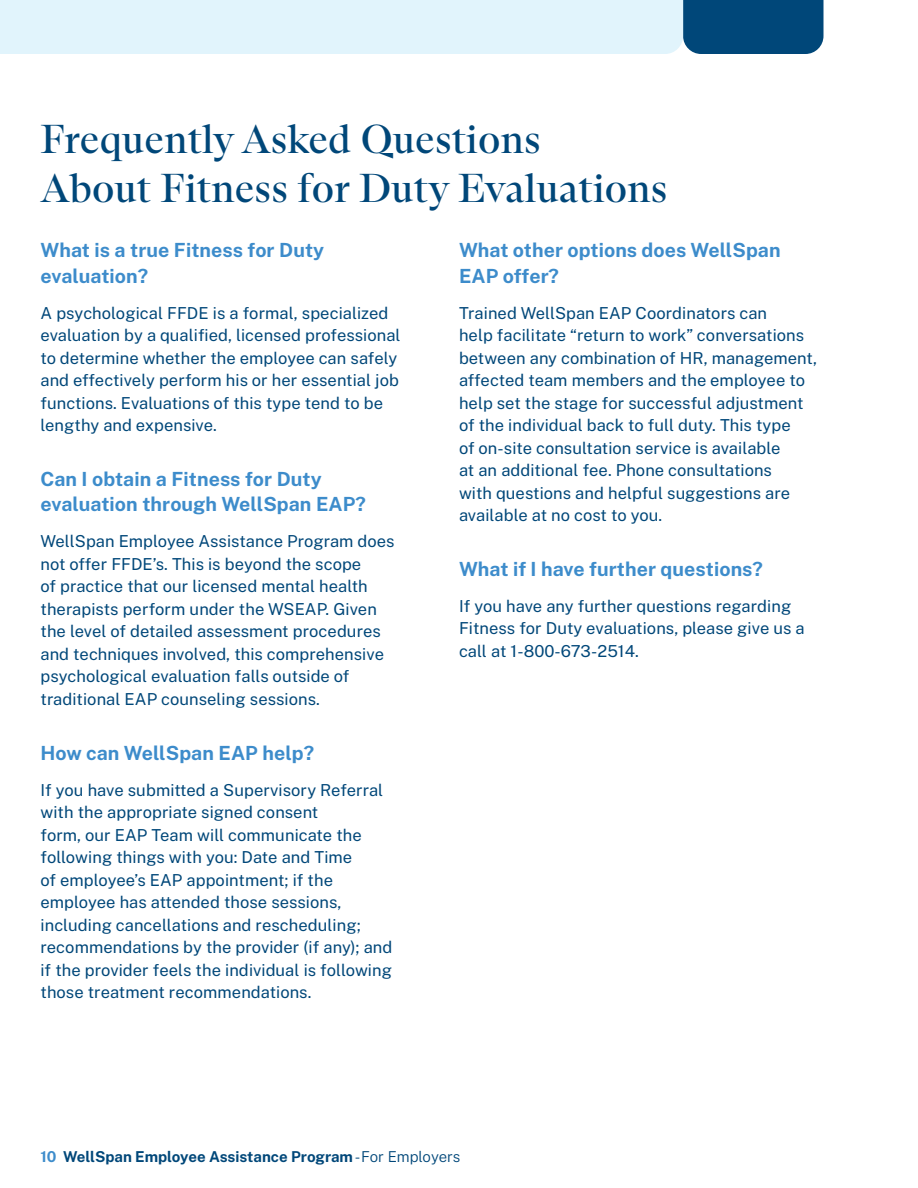
<style>
.page{position:relative;width:918px;height:1188px;background:#fff}
.page>*{position:absolute;margin:0;border:0;box-sizing:border-box;transform-origin:0 0}
.t1{font:40.5px/48.6px "ABC Arizona Serif";color:#004779}
.t2{font:700 19.5px/25.5px "Public Sans";letter-spacing:.005em;color:#3d8ccb}
.t3{font:16.5px/22.5px "Public Sans";letter-spacing:.005em;color:#004779}
.t4{font:700 15px "Public Sans";color:#004779}
.s1{color:#3d8ccb}
.s2{font-weight:300}
</style>
<div class="page">
<svg style="left:0;top:0;width:824px;height:54px;background:#bbd7e6"></svg>
<h1 class="t1" style="left:40px;top:116px;width:629px">Frequently Asked Questions<br>About Fitness for Duty Evaluations</h1>
<p class="t2" style="left:40px;top:237px;width:285px">What is a true Fitness for Duty evaluation?</p>
<p class="t3" style="left:40px;top:301px;width:362px">A psychological FFDE is a formal, specialized evaluation by a qualified, licensed professional to determine whether the employee can safely and effectively perform his or her essential job functions. Evaluations of this type tend to be lengthy and expensive.</p>
<p class="t2" style="left:40px;top:465px;width:327px">Can I obtain a Fitness for Duty evaluation through WellSpan EAP?</p>
<p class="t3" style="left:40px;top:530px;width:356px">WellSpan Employee Assistance Program does not offer FFDE’s. This is beyond the scope<br>of practice that our licensed mental health therapists perform under the WSEAP. Given the level of detailed assessment procedures and techniques involved, this comprehensive psychological evaluation falls outside of traditional EAP counseling sessions.</p>
<p class="t2" style="left:40px;top:739px;width:275px">How can WellSpan EAP help?</p>
<p class="t3" style="left:40px;top:778px;width:353px">If you have submitted a Supervisory Referral with the appropriate signed consent<br>form, our EAP Team will communicate the following things with you: Date and Time<br>of employee’s EAP appointment; if the employee has attended those sessions, including cancellations and rescheduling; recommendations by the provider (if any); and if the provider feels the individual is following those treatment recommendations.</p>
<p class="t2" style="left:459px;top:237px;width:323px">What other options does WellSpan<br>EAP offer?</p>
<p class="t3" style="left:459px;top:301px;width:360px">Trained WellSpan EAP Coordinators can<br>help facilitate “return to work” conversations between any combination of HR, management, affected team members and the employee to help set the stage for successful adjustment of the individual back to full duty. This type<br>of on-site consultation service is available<br>at an additional fee. Phone consultations<br>with questions and helpful suggestions are available at no cost to you.</p>
<p class="t2" style="left:459px;top:555px;width:305px">What if I have further questions?</p>
<p class="t3" style="left:459px;top:594px;width:347px">If you have any further questions regarding<br>Fitness for Duty evaluations, please give us a call at 1-800-673-2514.</p>
<p class="t4" style="left:40px;top:1146px;width:421px"><span class="s1">10</span> WellSpan Employee Assistance Program <span class="s2">- For Employers</span></p>
</div>
